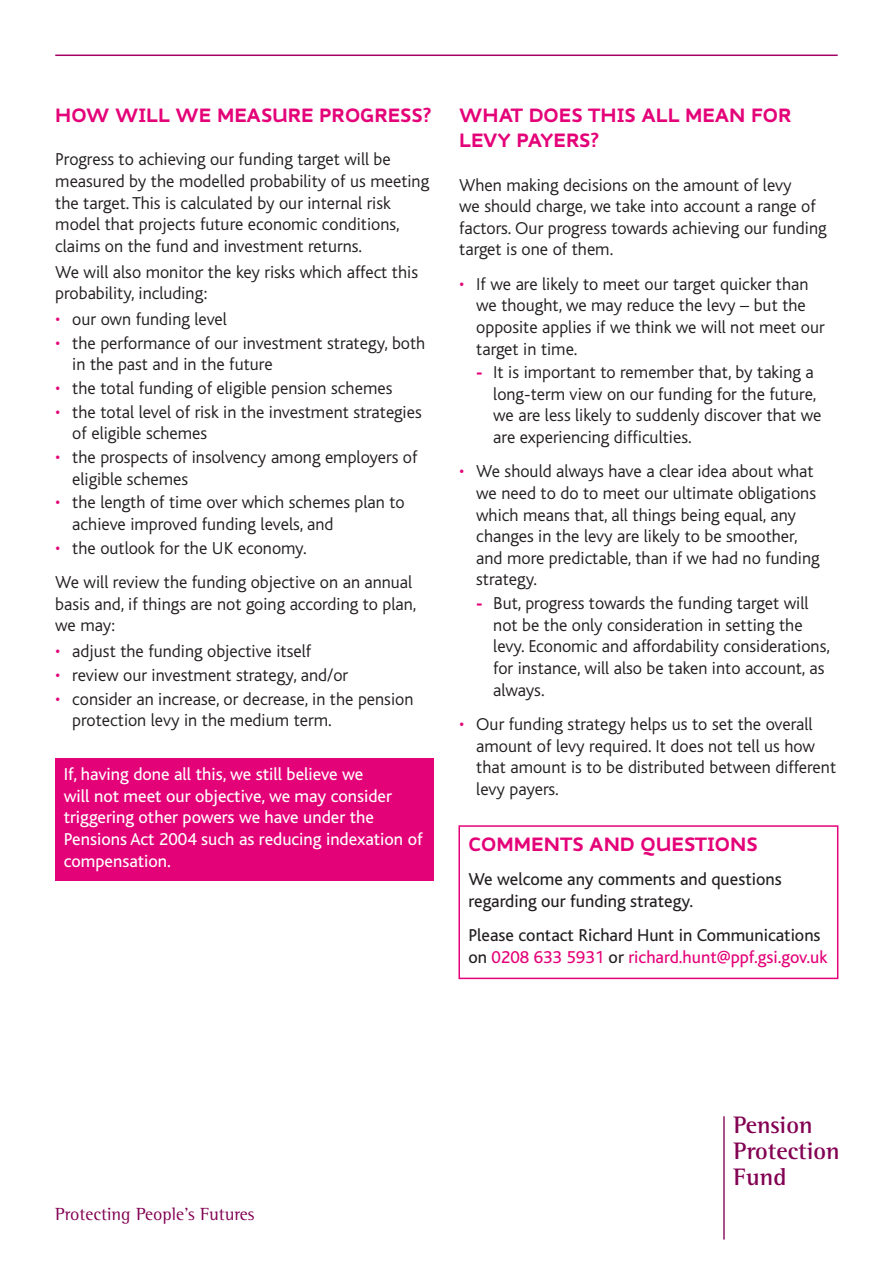
<style>
.page{position:relative;width:893px;height:1263px;background:#fff}
.page>*{position:absolute;margin:0;border:0;box-sizing:border-box;transform-origin:0 0}
.t1{font:700 24.45px/25.7px "Rotis Semi Serif Std";color:#820052}
.t2{font:700 21px/25.2px "Nubian";color:#e40278}
.t3{font:300 18px/21.6px "Bliss";color:#231f20}
.t4{font:18px/21.6px "Bliss";color:#fff}
.t5{font:18px/21.6px "Bliss";color:#231f20}
.t6{font:18px "Rotis Semi Serif Std";color:#820052}
.s1{color:#e40278}
.s2{font-weight:800;color:#e40278}
</style>
<div class="page">
<hr style="left:723px;top:1116px;width:2px;height:123px;background:#820052">
<div style="left:55px;top:758px;width:379px;height:122px;background:#e40278"></div>
<div style="left:458px;top:825px;width:380px;height:154px;border:2px solid #e40278"></div>
<p class="t2" style="left:55px;top:103px;width:95px">HOW WILL</p>
<p class="t2" style="left:176px;top:103px;width:258px">WE MEASURE PROGRESS?</p>
<p class="t3" style="left:55px;top:149px;width:375px">Progress to achieving our funding target will be measured by the modelled probability of us meeting the target. This is calculated by our internal risk model that projects future economic conditions, claims on the fund and investment returns.</p>
<p class="t3" style="left:55px;top:261px;width:364px">We will also monitor the key risks which affect this probability, including:</p>
<p class="t3" style="left:55px;top:309px;width:173px"><span class="s1">•</span> our own funding level</p>
<p class="t3" style="left:72px;top:332px;width:354px;text-indent:-17px"><span class="s1">•</span> the performance of our investment strategy, both in the past and in the future</p>
<p class="t3" style="left:55px;top:378px;width:339px"><span class="s1">•</span> the total funding of eligible pension schemes</p>
<p class="t3" style="left:72px;top:401px;width:351px;text-indent:-17px"><span class="s1">•</span> the total level of risk in the investment strategies of eligible schemes</p>
<p class="t3" style="left:72px;top:447px;width:347px;text-indent:-17px"><span class="s1">•</span> the prospects of insolvency among employers of eligible schemes</p>
<p class="t3" style="left:72px;top:492px;width:334px;text-indent:-17px"><span class="s1">•</span> the length of time over which schemes plan to achieve improved funding levels, and</p>
<p class="t3" style="left:55px;top:531px;width:359px;line-height:34.3px"><span class="s1">•</span> the outlook for the UK economy.<br>We will review the funding objective on an annual</p>
<p class="t3" style="left:55px;top:593px;width:363px">basis and, if things are not going according to plan, we may:</p>
<p class="t3" style="left:55px;top:641px;width:257px"><span class="s1">•</span> adjust the funding objective itself</p>
<p class="t3" style="left:55px;top:665px;width:294px"><span class="s1">•</span> review our investment strategy, and/or</p>
<p class="t3" style="left:72px;top:688px;width:343px;text-indent:-17px"><span class="s1">•</span> consider an increase, or decrease, in the pension protection levy in the medium term.</p>
<p class="t4" style="left:64px;top:764px;width:360px">If, having done all this, we still believe we<br>will not meet our objective, we may consider triggering other powers we have under the Pensions Act 2004 such as reducing indexation of compensation.</p>
<p class="t2" style="left:459px;top:103px;width:333px">WHAT DOES THIS ALL MEAN FOR<br>LEVY PAYERS?</p>
<p class="t3" style="left:459px;top:174px;width:369px">When making decisions on the amount of levy<br>we should charge, we take into account a range of factors. Our progress towards achieving our funding target is one of them.</p>
<p class="t3" style="left:476px;top:273px;width:350px;text-indent:-17px"><span class="s1">•</span> If we are likely to meet our target quicker than we thought, we may reduce the levy – but the opposite applies if we think we will not meet our target in time.</p>
<p class="t3" style="left:493px;top:362px;width:330px;text-indent:-17px"><span class="s2">-</span> It is important to remember that, by taking a long-term view on our funding for the future, we are less likely to suddenly discover that we are experiencing difficulties.</p>
<p class="t3" style="left:476px;top:461px;width:345px;text-indent:-17px"><span class="s1">•</span> We should always have a clear idea about what we need to do to meet our ultimate obligations which means that, all things being equal, any changes in the levy are likely to be smoother, and more predictable, than if we had no funding strategy.</p>
<p class="t3" style="left:493px;top:593px;width:338px;text-indent:-17px"><span class="s2">-</span> But, progress towards the funding target will not be the only consideration in setting the levy. Economic and affordability considerations, for instance, will also be taken into account, as always.</p>
<p class="t3" style="left:476px;top:713px;width:361px;text-indent:-17px"><span class="s1">•</span> Our funding strategy helps us to set the overall amount of levy required. It does not tell us how that amount is to be distributed between different levy payers.</p>
<p class="t2" style="left:468px;top:832px;width:291px">COMMENTS AND QUESTIONS</p>
<p class="t5" style="left:468px;top:869px;width:315px">We welcome any comments and questions regarding our funding strategy.</p>
<p class="t5" style="left:468px;top:925px;width:361px">Please contact Richard Hunt in Communications on <span class="s1">0208 633 5931</span> or <span class="s1">richard.hunt@ppf.gsi.gov.uk</span></p>
<p class="t6" style="left:55px;top:1204px;width:201px">Protecting People’s Futures</p>
<h1 class="t1" style="left:734px;top:1112px;width:108px">Pension<br>Protection<br>Fund</h1>
</div>
